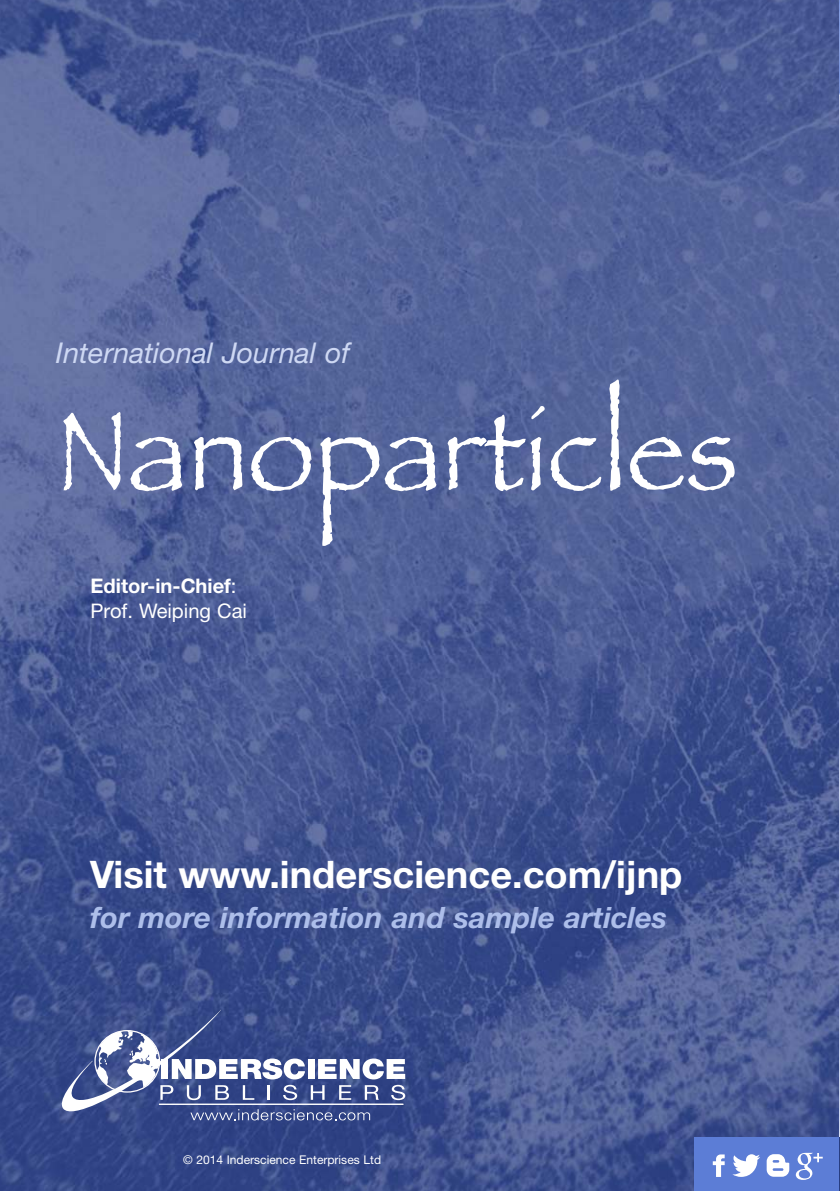
<style>
.page{position:relative;width:840px;height:1191px;background:#fff}
.page>*{position:absolute;margin:0;border:0;box-sizing:border-box;transform-origin:0 0}
.t1{font:116.4px "Papyrus";color:#fff;scale:.95 1}
.t2{font:700 38px "Helvetica Neue";color:#fff}
.t3{font:italic 700 29.4px "Helvetica Neue";color:#adbeea}
.t4{font:italic 28.6px "Helvetica Neue";color:#ced8f3}
.t5{font:20px/24.4px "Helvetica Neue";color:#fff}
.t6{font:12px "Helvetica Neue";color:#fff}
.s1{font-weight:700}
</style>
<div class="page">
<img style="left:0;top:0;width:839px;height:1191px">
<svg style="left:62px;top:1009px;width:343px;height:111px;background:#5b6b9e"></svg>
<div style="left:693px;top:1138px;width:146px;height:53px;background:#5c7dd6"></div>
<svg style="left:712px;top:1154px;width:12px;height:23px"></svg>
<svg style="left:732px;top:1154px;width:27px;height:22px"></svg>
<svg style="left:766px;top:1154px;width:22px;height:22px"></svg>
<svg style="left:795px;top:1152px;width:27px;height:27px"></svg>
<img style="left:839px;top:96px;width:1px;height:1042px">
<img style="left:839px;top:0;width:1px;height:94px">
<hr style="left:839px;top:1138px;width:1px;height:53px;background:#283d80">
<p class="t4" style="left:56px;top:343px;width:295px">International Journal of</p>
<h1 class="t1" style="left:56px;top:380px;width:719px">Nanoparticles</h1>
<p class="t5" style="left:91px;top:576px;width:158px"><span class="s1">Editor-in-Chief</span>:<br>Prof. Weiping Cai</p>
<p class="t2" style="left:90px;top:861px;width:593px">Visit www.inderscience.com/ijnp</p>
<p class="t3" style="left:90px;top:906px;width:578px">for more information and sample articles</p>
<p class="t6" style="left:183px;top:1155px;width:199px">© 2014 Inderscience Enterprises Ltd</p>
</div>
